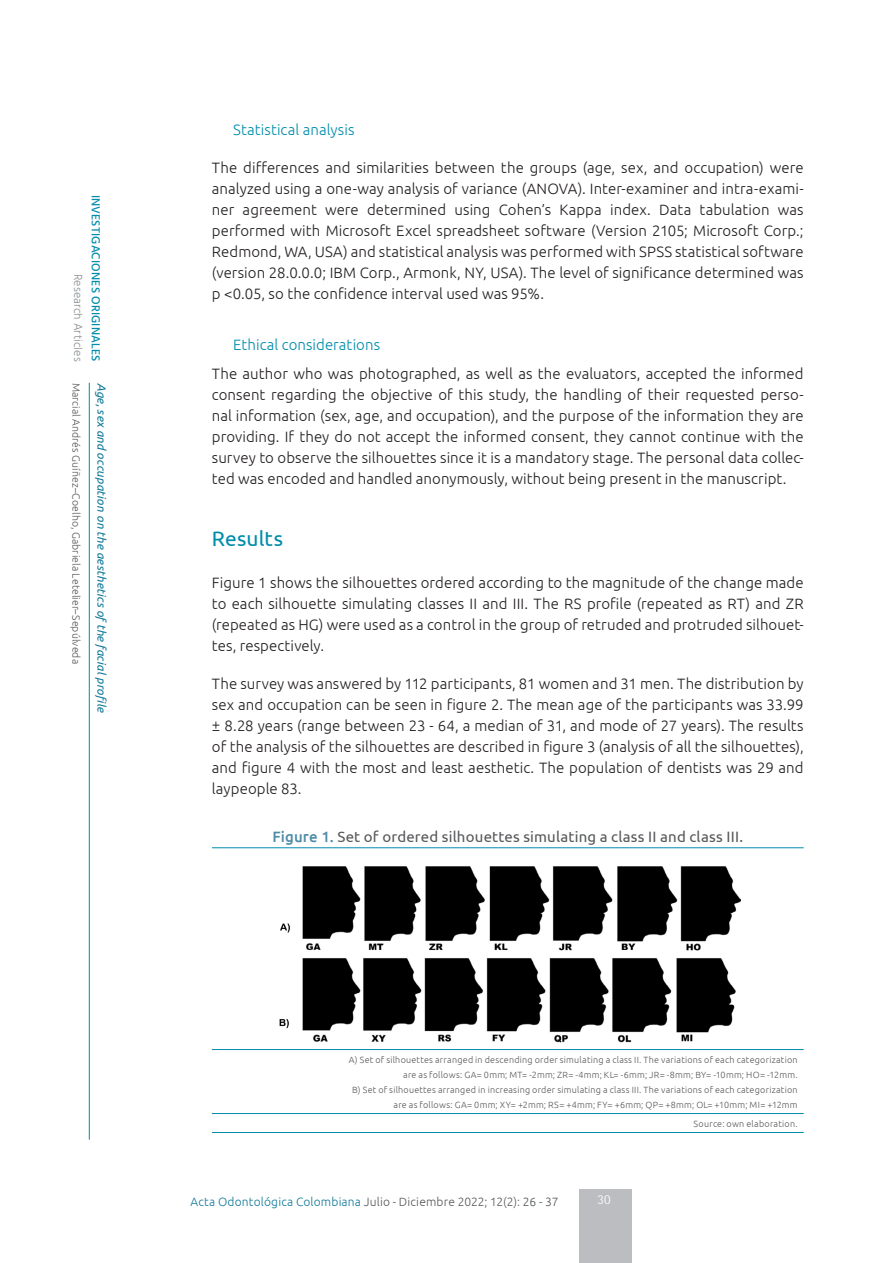
<style>
.page{position:relative;width:893px;height:1263px;background:#fff}
.page>*{position:absolute;margin:0;border:0;box-sizing:border-box;transform-origin:0 0}
.t1{font:21px "Ubuntu";letter-spacing:.005em;color:#008cac}
.t2{font:300 15px/21px "Ubuntu";letter-spacing:.005em;color:#231f20;text-align:justify}
.t3{font:15px "Ubuntu";letter-spacing:.015em;color:#57585a}
.t4{font:300 15px "Ubuntu";letter-spacing:.005em;color:#008cac}
.t5{font:300 13.5px "Rotis Semi Sans Std";color:#fff}
.t6{font:300 12px "Ubuntu";letter-spacing:.015em;color:#107999}
.t7{font:italic 12px "Ubuntu";letter-spacing:.01em;color:#107999}
.t8{font:500 12px "Hind";letter-spacing:.015em;color:#008cac}
.t9{font:300 12px "Hind";letter-spacing:.01em;color:#898e92}
.t10{font:300 10.5px "Ubuntu";letter-spacing:.01em;color:#57585a}
.t11{font:300 9px/15px "Ubuntu";letter-spacing:.025em;color:#57585a;text-align:right}
.s1{font-weight:500;color:#4e8ca8}
.s2{color:#57585a}
.s3{color:#6a6b6e}
.s4{color:#505457}
</style>
<div class="page">
<hr style="left:89px;top:383px;width:1px;height:757px;background:#008cac">
<div style="left:580px;top:1189px;width:52px;height:74px;background:#bcbdc0"></div>
<hr style="left:212px;top:847px;width:592px;height:1px;background:#008cac">
<hr style="left:212px;top:1113px;width:592px;height:1px;background:#008cac">
<hr style="left:212px;top:1132px;width:592px;height:1px;background:#008cac">
<hr style="left:212px;top:1049px;width:592px;height:1px;background:#008cac">
<img style="left:279px;top:866px;width:461px;height:177px">
<p class="t9" style="left:85px;top:274px;width:89px;rotate:90deg">Research Articles</p>
<p class="t10" style="left:82px;top:383px;width:283px;rotate:90deg">Marcial Andrés Guíñez–Coelho, Gabriela Letelier–Sepúlveda</p>
<p class="t8" style="left:103px;top:195px;width:168px;rotate:90deg">INVESTIGACIONES ORIGINALES</p>
<p class="t7" style="left:109px;top:397px;width:317px;rotate:90deg">e, sex and occupation on t e aest etics of t e facial profile</p>
<p class="t4" style="left:233px;top:121px;width:123px">Statistical analysis</p>
<p class="t2" style="left:212px;top:157px;width:593px">The differences and similarities between the groups (age, sex, and occupation) were analyzed using a one-way analysis of variance (ANOVA). Inter-examiner and intra-exami&shy;ner agreement were determined using Cohen’s Kappa index. Data tabulation was performed with Microsoft Excel spreadsheet software (Version 2105; Microsoft Corp.; Redmond, WA, USA) and statistical analysis was performed with SPSS statistical software (version 28.0.0.0; IBM Corp., Armonk, NY, USA). The level of significance determined was p &lt;0.05, so the confidence interval used was 95%.</p>
<p class="t4" style="left:233px;top:336px;width:148px">Ethical considerations</p>
<p class="t2" style="left:212px;top:363px;width:593px">The author who was photographed, as well as the evaluators, accepted the informed consent regarding the objective of this study, the handling of their requested perso&shy;nal information (sex, age, and occupation), and the purpose of the information they are providing. If they do not accept the informed consent, they cannot continue with the survey to observe the silhouettes since it is a mandatory stage. The personal data collec&shy;ted was encoded and handled anonymously, without being present in the manuscript.</p>
<h1 class="t1" style="left:212px;top:526px;width:73px">Results</h1>
<p class="t2" style="left:212px;top:572px;width:593px">Figure 1 shows the silhouettes ordered according to the magnitude of the change made to each silhouette simulating classes II and III. The RS profile (repeated as RT) and ZR (repeated as HG) were used as a control in the group of retruded and protruded silhouet&shy;tes, respectively.</p>
<p class="t2" style="left:212px;top:673px;width:593px">The survey was answered by 112 participants, 81 women and 31 men. The distribution by sex and occupation can be seen in figure 2. The mean age of the participants was 33.99 ± 8.28 years (range between 23 - 64, a median of 31, and mode of 27 years). The results of the analysis of the silhouettes are described in figure 3 (analysis of all the silhouettes), and figure 4 with the most and least aesthetic. The population of dentists was 29 and laypeople 83.</p>
<p class="t3" style="left:272px;top:828px;width:472px"><span class="s1">Figure 1.</span> Set of ordered silhouettes simulating a class II and class III.</p>
<p class="t11" style="left:349px;top:1052px;width:450px">A) Set of silhouettes arranged in descending order simulating a class II. The variations of each categorization are as follows: GA= 0mm; MT= -2mm; ZR= -4mm; KL= -6mm; JR= -8mm; BY= -10mm; HO= -12mm.<br>B) Set of silhouettes arranged in increasing order simulating a class III. The variations of each categorization are as follows: GA= 0mm; XY= +2mm; RS= +4mm; FY= +6mm; QP= +8mm; OL= +10mm; MI= +12mm</p>
<p class="t11" style="left:694px;top:1116px;width:106px">Source: own elaboration.</p>
<p class="t6" style="left:191px;top:1195px;width:369px">Acta Odontológica Colombiana <span class="s2">Julio - Diciembre 2022; 12(2)</span><span class="s3">:</span> <span class="s4">26 - 37</span></p>
<p class="t5" style="left:598px;top:1192px;width:15px">30</p>
</div>
